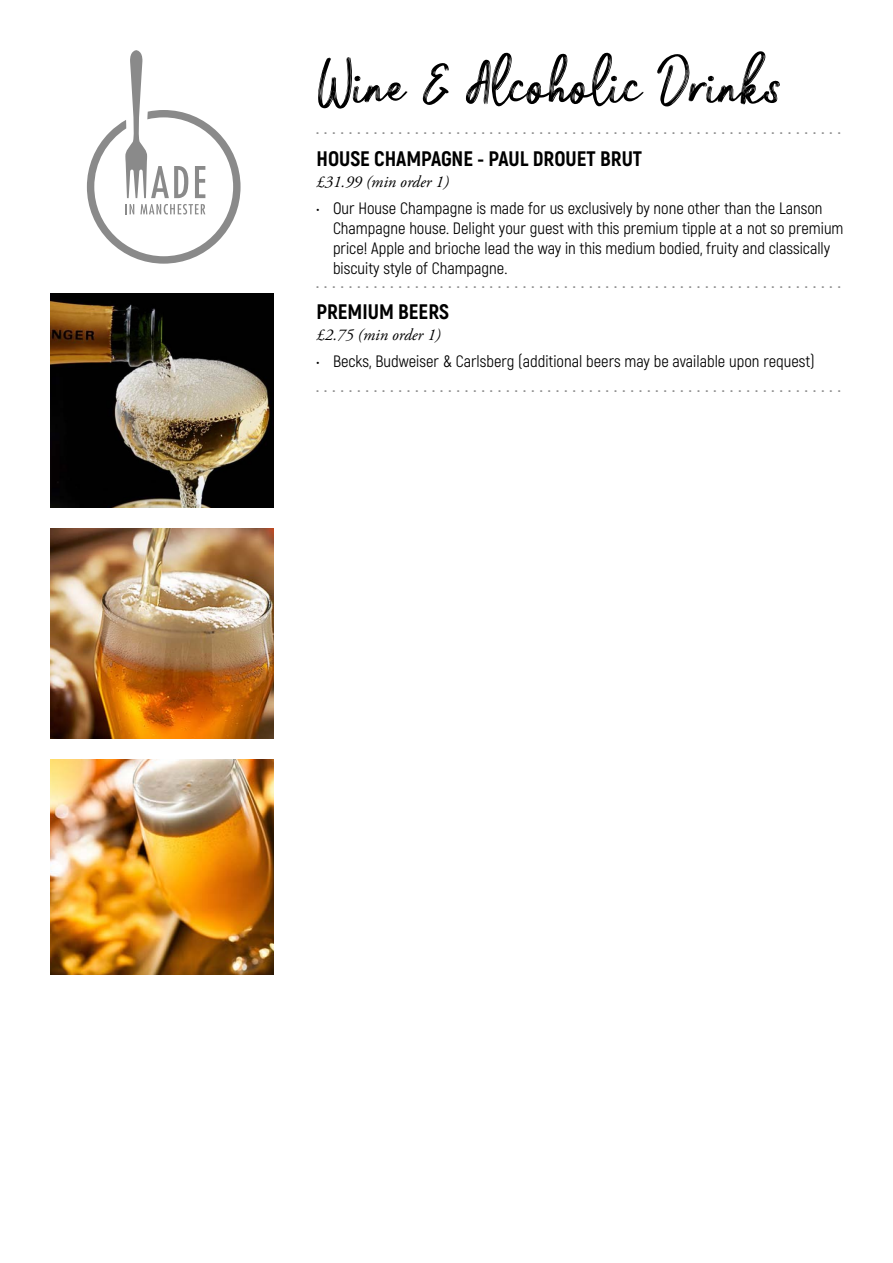
<style>
.page{position:relative;width:893px;height:1263px;background:#fff}
.page>*{position:absolute;margin:0;border:0;box-sizing:border-box;transform-origin:0 0}
.t1{font:52.2px "Miller";color:#000}
.t2{font:800 21px "Akrobat";color:#000}
.t3{font:16.5px/19.8px "Akrobat";color:#000}
.t4{font:500 16.5px "Futura BT";color:#8a8a8a}
.t5{font:italic 16.5px "Adobe Garamond Pro";color:#000}
</style>
<div class="page">
<img style="left:50px;top:759px;width:224px;height:216px">
<img style="left:50px;top:293px;width:224px;height:215px">
<img style="left:50px;top:528px;width:224px;height:211px">
<svg style="left:87px;top:50px;width:154px;height:214px"></svg>
<p class="t1" style="left:318px;top:52px;width:466px">Wine &amp; Alcoholic Drinks</p>
<p class="t4" style="left:315px;top:118px;width:528px">................................................................</p>
<p class="t2" style="left:316px;top:145px;width:327px">HOUSE CHAMPAGNE - PAUL DROUET BRUT</p>
<p class="t5" style="left:316px;top:172px;width:134px">£31.99 (min order 1)</p>
<p class="t3" style="left:333px;top:198px;width:512px;text-indent:-16px">• Our House Champagne is made for us exclusively by none other than the Lanson Champagne house. Delight your guest with this premium tipple at a not so premium price! Apple and brioche lead the way in this medium bodied, fruity and classically biscuity style of Champagne.</p>
<p class="t2" style="left:316px;top:298px;width:134px">PREMIUM BEERS</p>
<p class="t5" style="left:316px;top:324px;width:126px">£2.75 (min order 1)</p>
<p class="t3" style="left:316px;top:351px;width:500px">• Becks, Budweiser &amp; Carlsberg (additional beers may be available upon request)</p>
<p class="t4" style="left:315px;top:272px;width:528px">................................................................</p>
<p class="t4" style="left:315px;top:376px;width:528px">................................................................</p>
</div>
